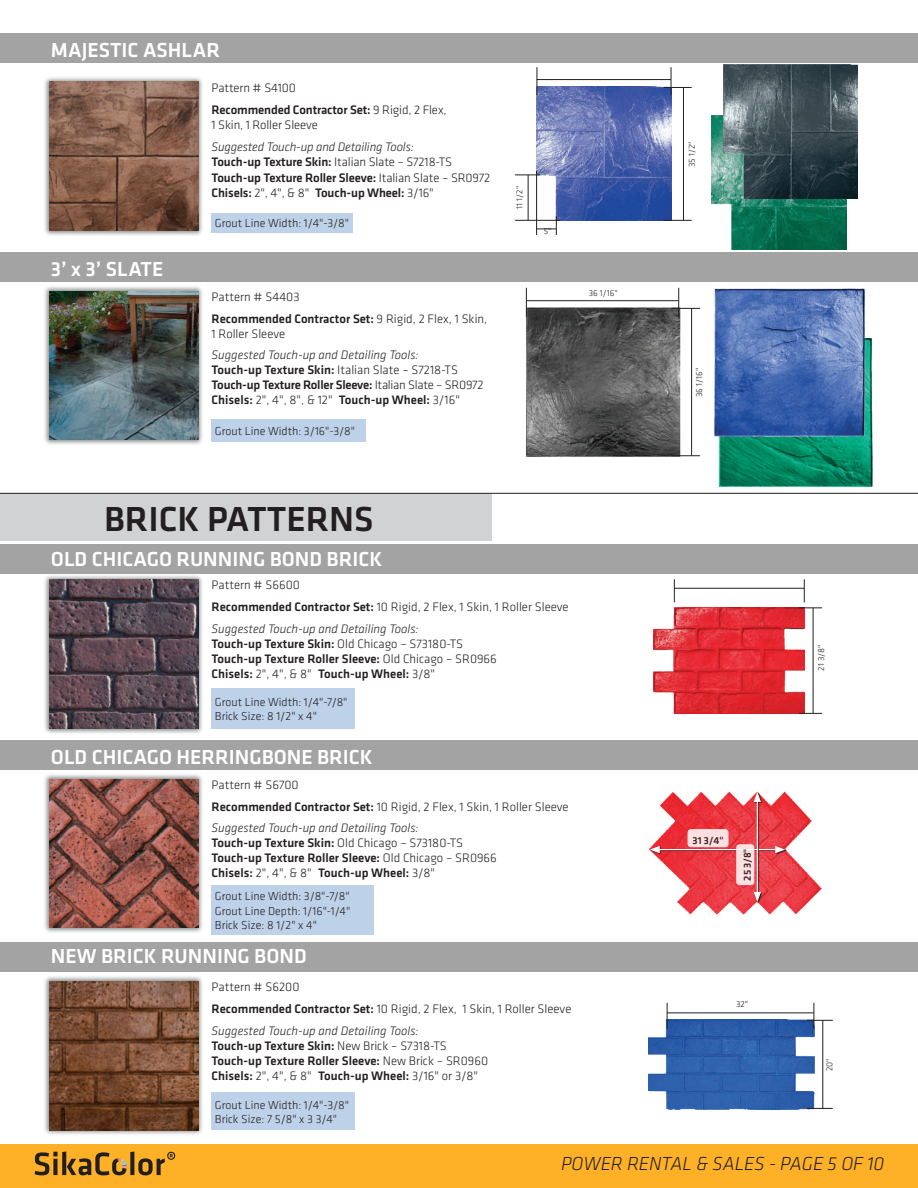
<style>
.page{position:relative;width:918px;height:1188px;background:#fff}
.page>*{position:absolute;margin:0;border:0;box-sizing:border-box;transform-origin:0 0}
.t1{font:500 36px "Klavika";color:#231f20}
.t2{font:500 21px "Klavika";color:#fff}
.t3{font:italic 300 19.5px "Klavika";color:#231f20}
.t4{font:500 12.75px/15px "Klavika";color:#231f20}
.t5{font:300 12.75px/21.8px "Klavika";color:#231f20}
.t6{font:500 12.75px/15px "Klavika";letter-spacing:-.02em;color:#231f20}
.t7{font:300 12px/14.4px "Klavika";color:#231f20}
.t8{font:500 10.5px "Klavika";color:#231f20}
.t9{font:300 9px "Klavika";color:#231f20}
.s1{font-weight:500}
.s2{font-weight:300;font-style:italic}
.s3{font-weight:300}
.s4{font-style:italic}
</style>
<div class="page">
<div style="left:0;top:1145px;width:918px;height:43px;background:#feb127"></div>
<svg style="left:35px;top:1152px;width:140px;height:23px"></svg>
<div style="left:0;top:494px;width:491px;height:47px;background:#d1d2d4"></div>
<div style="left:0;top:544px;width:918px;height:29px;background:#a4a3a3"></div>
<img style="left:654px;top:607px;width:151px;height:107px">
<svg style="left:43px;top:573px;width:161px;height:161px"></svg>
<img style="left:50px;top:580px;width:148px;height:148px">
<div style="left:212px;top:688px;width:143px;height:41px;background:#bdd2e9"></div>
<svg style="left:674px;top:579px;width:1px;height:23px"></svg>
<hr style="left:674px;top:588px;width:130px;height:1px;background:#231f20">
<svg style="left:799px;top:579px;width:23px;height:29px"></svg>
<svg style="left:799px;top:713px;width:23px;height:1px"></svg>
<hr style="left:813px;top:608px;width:1px;height:105px;background:#231f20">
<svg style="left:44px;top:774px;width:159px;height:159px"></svg>
<img style="left:50px;top:779px;width:148px;height:149px">
<img style="left:649px;top:791px;width:173px;height:124px">
<div style="left:212px;top:885px;width:162px;height:50px;background:#bdd2e9"></div>
<svg style="left:650px;top:846px;width:137px;height:9px"></svg>
<hr style="left:657px;top:849px;width:121px;height:1px;background:#fff">
<svg style="left:650px;top:846px;width:10px;height:7px"></svg>
<svg style="left:775px;top:846px;width:10px;height:7px"></svg>
<svg style="left:754px;top:792px;width:8px;height:111px"></svg>
<hr style="left:757px;top:800px;width:1px;height:94px;background:#fff">
<svg style="left:754px;top:892px;width:7px;height:10px"></svg>
<svg style="left:754px;top:792px;width:7px;height:10px"></svg>
<div style="left:688px;top:829px;width:41px;height:18px;background:#fbe0e2;border-radius:3px"></div>
<div style="left:736px;top:844px;width:18px;height:41px;background:#fce1e3;border-radius:3px"></div>
<div style="left:0;top:741px;width:918px;height:29px;background:#a4a3a3"></div>
<div style="left:0;top:942px;width:918px;height:29px;background:#a4a3a3"></div>
<svg style="left:44px;top:976px;width:159px;height:159px"></svg>
<img style="left:50px;top:982px;width:148px;height:148px">
<img style="left:649px;top:1019px;width:165px;height:90px">
<div style="left:212px;top:1093px;width:143px;height:37px;background:#bdd2e9"></div>
<svg style="left:667px;top:1003px;width:1px;height:26px"></svg>
<hr style="left:667px;top:1012px;width:147px;height:1px;background:#231f20">
<svg style="left:807px;top:1003px;width:26px;height:26px"></svg>
<svg style="left:807px;top:1108px;width:26px;height:1px"></svg>
<hr style="left:822px;top:1020px;width:1px;height:88px;background:#231f20">
<div style="left:0;top:253px;width:918px;height:29px;background:#a4a3a3"></div>
<img style="left:718px;top:338px;width:156px;height:149px">
<svg style="left:44px;top:286px;width:159px;height:159px"></svg>
<img style="left:50px;top:291px;width:148px;height:149px">
<img style="left:525px;top:302px;width:159px;height:155px">
<img style="left:714px;top:288px;width:155px;height:155px">
<div style="left:212px;top:419px;width:154px;height:22px;background:#bdd2e9"></div>
<svg style="left:526px;top:288px;width:1px;height:29px"></svg>
<hr style="left:526px;top:300px;width:153px;height:1px;background:#231f20">
<svg style="left:671px;top:288px;width:29px;height:29px"></svg>
<svg style="left:671px;top:455px;width:29px;height:1px"></svg>
<hr style="left:691px;top:308px;width:1px;height:148px;background:#231f20">
<div style="left:0;top:34px;width:918px;height:29px;background:#a4a3a3"></div>
<svg style="left:44px;top:77px;width:159px;height:159px"></svg>
<img style="left:50px;top:82px;width:148px;height:148px">
<img style="left:537px;top:87px;width:134px;height:134px">
<img style="left:712px;top:115px;width:134px;height:134px">
<img style="left:723px;top:65px;width:134px;height:134px">
<div style="left:212px;top:213px;width:141px;height:19px;background:#bdd2e9"></div>
<hr style="left:536px;top:171px;width:1px;height:64px;background:#231f20">
<svg style="left:537px;top:216px;width:20px;height:19px"></svg>
<svg style="left:515px;top:175px;width:25px;height:1px"></svg>
<hr style="left:515px;top:220px;width:45px;height:1px;background:#231f20">
<hr style="left:528px;top:175px;width:1px;height:45px;background:#231f20">
<svg style="left:537px;top:67px;width:1px;height:28px"></svg>
<hr style="left:537px;top:79px;width:134px;height:1px;background:#231f20">
<svg style="left:664px;top:67px;width:28px;height:28px"></svg>
<svg style="left:664px;top:220px;width:28px;height:1px"></svg>
<hr style="left:683px;top:87px;width:1px;height:133px;background:#231f20">
<hr style="left:0;top:493px;width:918px;height:1px;background:#231f20">
<h2 class="t2" style="left:51px;top:36px;width:171px">MAJESTIC ASHLAR</h2>
<p class="t5" style="left:212px;top:76px;width:237px">Pattern # S4100<br><span class="s1">Recommended Contractor Set:</span> 9 Rigid, 2 Flex,</p>
<p class="t5" style="left:212px;top:114px;width:108px">1 Skin, 1 Roller Sleeve</p>
<p class="t4" style="left:212px;top:139px;width:280px"><span class="s2">Suggested Touch-up and Detailing Tools:<br></span>Touch-up Texture Skin: <span class="s3">Italian Slate – S7218-TS </span>Touch-up Texture Roller Sleeve: <span class="s3">Italian Slate – SR0972<br></span>Chisels: <span class="s3">2", 4", &amp; 8"</span> Touch-up Wheel: <span class="s3">3/16"</span></p>
<p class="t7" style="left:215px;top:216px;width:136px">Grout Line Width: 1/4"-3/8"</p>
<h2 class="t2" style="left:51px;top:255px;width:114px">3’ x 3’ SLATE</h2>
<p class="t5" style="left:212px;top:286px;width:277px">Pattern # S4403<br><span class="s1">Recommended Contractor Set:</span> 9 Rigid, 2 Flex, 1 Skin,</p>
<p class="t5" style="left:212px;top:322px;width:75px">1 Roller Sleeve</p>
<p class="t6" style="left:212px;top:347px;width:274px"><span class="s2">Suggested Touch-up and Detailing Tools:<br></span>Touch-up Texture Skin: <span class="s3">Italian Slate – S7218-TS </span>Touch-up Texture Roller Sleeve: <span class="s3">Italian Slate – SR0972<br></span>Chisels: <span class="s3">2", 4", 8", &amp; 12"</span> Touch-up Wheel: <span class="s3">3/16"</span></p>
<p class="t7" style="left:215px;top:423px;width:142px">Grout Line Width: 3/16"-3/8"</p>
<p class="t9" style="left:514px;top:209px;width:24px;rotate:-90deg">11 1/2"</p>
<p class="t9" style="left:544px;top:225px;width:9px">5"</p>
<p class="t9" style="left:589px;top:287px;width:30px">36 1/16"</p>
<h1 class="t1" style="left:104px;top:494px;width:271px">BRICK PATTERNS</h1>
<h2 class="t2" style="left:51px;top:545px;width:333px">OLD CHICAGO RUNNING BOND BRICK</h2>
<p class="t5" style="left:212px;top:574px;width:359px">Pattern # S6600<br><span class="s1">Recommended Contractor Set:</span> 10 Rigid, 2 Flex, 1 Skin, 1 Roller Sleeve<br><span class="s4">Suggested Touch-up and Detailing Tools:</span></p>
<p class="t4" style="left:212px;top:636px;width:287px">Touch-up Texture Skin: <span class="s3">Old Chicago – S73180-TS<br></span>Touch-up Texture Roller Sleeve: <span class="s3">Old Chicago – SR0966<br></span>Chisels: <span class="s3">2", 4", &amp; 8"</span> Touch-up Wheel: <span class="s3">3/8"</span></p>
<p class="t7" style="left:215px;top:694px;width:134px">Grout Line Width: 1/4"-7/8"<br>Brick Size: 8 1/2" x 4"</p>
<h2 class="t2" style="left:51px;top:743px;width:323px">OLD CHICAGO HERRINGBONE BRICK</h2>
<p class="t5" style="left:212px;top:774px;width:359px">Pattern # S6700<br><span class="s1">Recommended Contractor Set:</span> 10 Rigid, 2 Flex, 1 Skin, 1 Roller Sleeve<br><span class="s4">Suggested Touch-up and Detailing Tools:</span></p>
<p class="t4" style="left:212px;top:835px;width:287px">Touch-up Texture Skin: <span class="s3">Old Chicago – S73180-TS<br></span>Touch-up Texture Roller Sleeve: <span class="s3">Old Chicago – SR0966<br></span>Chisels: <span class="s3">2", 4", &amp; 8"</span> Touch-up Wheel: <span class="s3">3/8"</span></p>
<p class="t7" style="left:215px;top:889px;width:137px;text-align:justify">Grout Line Width: 3/8"-7/8" Grout Line Depth: 1/16"-1/4" Brick Size: 8 1/2" x 4"</p>
<h2 class="t2" style="left:51px;top:941px;width:257px">NEW BRICK RUNNING BOND</h2>
<p class="t5" style="left:212px;top:976px;width:361px">Pattern # S6200<br><span class="s1">Recommended Contractor Set:</span> 10 Rigid, 2 Flex, 1 Skin, 1 Roller Sleeve<br><span class="s4">Suggested Touch-up and Detailing Tools:</span></p>
<p class="t4" style="left:212px;top:1038px;width:278px">Touch-up Texture Skin: <span class="s3">New Brick – S7318-TS<br></span>Touch-up Texture Roller Sleeve: <span class="s3">New Brick – SR0960<br></span>Chisels: <span class="s3">2", 4", &amp; 8"</span> Touch-up Wheel: <span class="s3">3/16" or 3/8"</span></p>
<p class="t7" style="left:215px;top:1097px;width:136px">Grout Line Width: 1/4"-3/8"<br>Brick Size: 7 5/8" x 3 3/4"</p>
<p class="t9" style="left:686px;top:167px;width:27px;rotate:-90deg">35 1/2"</p>
<p class="t9" style="left:694px;top:397px;width:30px;rotate:-90deg">36 1/16"</p>
<p class="t9" style="left:816px;top:671px;width:27px;rotate:-90deg">21 3/8"</p>
<p class="t8" style="left:693px;top:833px;width:32px">31 3/4"</p>
<p class="t8" style="left:740px;top:881px;width:34px;rotate:-90deg">25 3/8"</p>
<p class="t9" style="left:736px;top:999px;width:13px">32"</p>
<p class="t9" style="left:824px;top:1071px;width:14px;rotate:-90deg">20"</p>
<h3 class="t3" style="left:561px;top:1152px;width:325px">POWER RENTAL &amp; SALES - PAGE 5 OF 10</h3>
</div>
